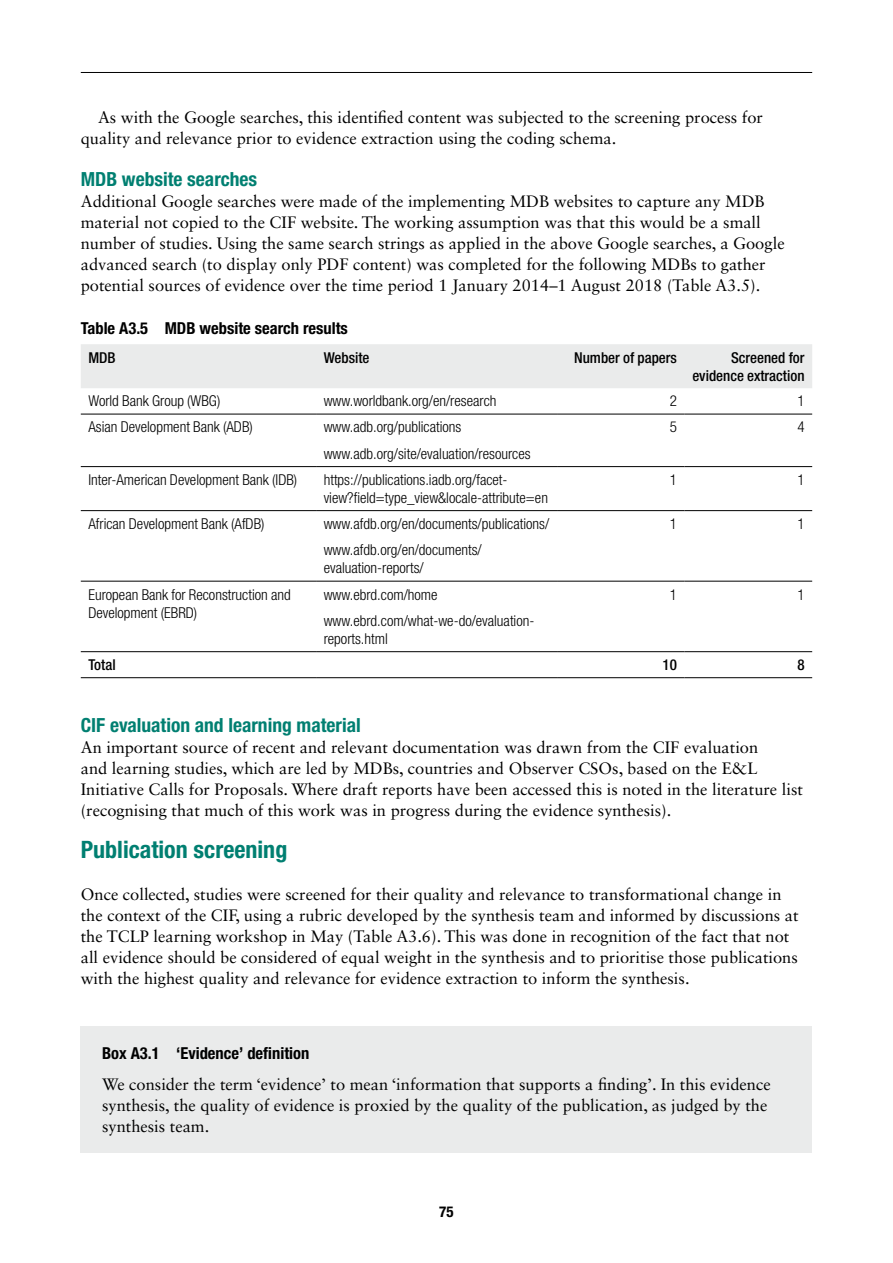
<style>
.page{position:relative;width:893px;height:1263px;background:#fff}
.page>*{position:absolute;margin:0;border:0;box-sizing:border-box;transform-origin:0 0}
.t1{font:700 condensed 24px "Helvetica Neue LT Std";color:#007f71}
.t2{font:700 condensed 19.5px "Helvetica Neue LT Std";color:#007f71}
.t3{font:16.5px/21px "Sabon LT Std";color:#000}
.t4{font:700 condensed 16.5px "Helvetica Neue LT Std";color:#000}
.t5{font:300 condensed 15px/26.5px "Helvetica Neue LT Std";color:#000}
.t6{font:500 condensed 15px/18px "Helvetica Neue LT Std";color:#000;text-align:right}
.t7{font:700 condensed 15px "Helvetica Neue LT Std";color:#000}
</style>
<div class="page">
<hr style="left:81px;top:72px;width:731px;height:1px;background:#000">
<div style="left:81px;top:344px;width:731px;height:44px;background:#eaebeb"></div>
<hr style="left:81px;top:414px;width:235px;height:1px;background:#000">
<hr style="left:316px;top:414px;width:241px;height:1px;background:#000">
<hr style="left:557px;top:414px;width:128px;height:1px;background:#000">
<hr style="left:685px;top:414px;width:127px;height:1px;background:#000">
<hr style="left:81px;top:466px;width:235px;height:1px;background:#000">
<hr style="left:316px;top:466px;width:241px;height:1px;background:#000">
<hr style="left:557px;top:466px;width:128px;height:1px;background:#000">
<hr style="left:685px;top:466px;width:127px;height:1px;background:#000">
<hr style="left:81px;top:510px;width:235px;height:1px;background:#000">
<hr style="left:316px;top:510px;width:241px;height:1px;background:#000">
<hr style="left:557px;top:510px;width:128px;height:1px;background:#000">
<hr style="left:685px;top:510px;width:127px;height:1px;background:#000">
<hr style="left:81px;top:581px;width:235px;height:1px;background:#000">
<hr style="left:316px;top:581px;width:241px;height:1px;background:#000">
<hr style="left:557px;top:581px;width:128px;height:1px;background:#000">
<hr style="left:685px;top:581px;width:127px;height:1px;background:#000">
<hr style="left:81px;top:651px;width:235px;height:1px;background:#000">
<hr style="left:316px;top:651px;width:241px;height:1px;background:#000">
<hr style="left:557px;top:651px;width:128px;height:1px;background:#000">
<hr style="left:685px;top:651px;width:127px;height:1px;background:#000">
<hr style="left:81px;top:677px;width:235px;height:1px;background:#000">
<hr style="left:316px;top:677px;width:241px;height:1px;background:#000">
<hr style="left:557px;top:677px;width:128px;height:1px;background:#000">
<hr style="left:685px;top:677px;width:127px;height:1px;background:#000">
<div style="left:81px;top:1026px;width:731px;height:127px;background:#eaebeb"></div>
<p class="t3" style="left:81px;top:107px;width:684px;text-indent:17px">As with the Google searches, this identified content was subjected to the screening process for quality and relevance prior to evidence extraction using the coding schema.</p>
<p class="t2" style="left:81px;top:167px;width:178px">MDB website searches</p>
<p class="t3" style="left:81px;top:191px;width:705px">Additional Google searches were made of the implementing MDB websites to capture any MDB material not copied to the CIF website. The working assumption was that this would be a small number of studies. Using the same search strings as applied in the above Google searches, a Google advanced search (to display only PDF content) was completed for the following MDBs to gather potential sources of evidence over the time period 1 January 2014–1 August 2018 (Table A3.5).</p>
<p class="t4" style="left:81px;top:318px;width:269px">Table A3.5 MDB website search results</p>
<p class="t6" style="left:88px;top:348px;width:29px">MDB</p>
<p class="t6" style="left:324px;top:348px;width:47px">Website</p>
<p class="t6" style="left:574px;top:348px;width:104px">Number of papers</p>
<p class="t6" style="left:692px;top:348px;width:114px">Screened for evidence extraction</p>
<p class="t5" style="left:88px;top:388px;width:133px">World Bank Group (WBG)</p>
<p class="t5" style="left:324px;top:388px;width:174px">www.worldbank.org/en/research</p>
<p class="t5" style="left:670px;top:388px;width:9px">2</p>
<p class="t5" style="left:797px;top:388px;width:9px">1</p>
<p class="t5" style="left:88px;top:414px;width:166px">Asian Development Bank (ADB)</p>
<p class="t5" style="left:324px;top:414px;width:208px">www.adb.org/publications www.adb.org/site/evaluation/resources</p>
<p class="t5" style="left:670px;top:414px;width:9px">5</p>
<p class="t5" style="left:797px;top:414px;width:9px">4</p>
<p class="t5" style="left:88px;top:466px;width:210px">Inter-American Development Bank (IDB)</p>
<p class="t5" style="left:324px;top:470px;width:226px;line-height:18px">https://publications.iadb.org/facet&shy;view?field=type_view&amp;locale-attribute=en</p>
<p class="t5" style="left:670px;top:466px;width:9px">1</p>
<p class="t5" style="left:797px;top:466px;width:9px">1</p>
<p class="t5" style="left:88px;top:510px;width:178px">African Development Bank (AfDB)</p>
<p class="t5" style="left:324px;top:510px;width:227px">www.afdb.org/en/documents/publications/ www.afdb.org/en/documents/</p>
<p class="t5" style="left:324px;top:555px;width:101px">evaluation-reports/</p>
<p class="t5" style="left:670px;top:510px;width:9px">1</p>
<p class="t5" style="left:797px;top:510px;width:9px">1</p>
<p class="t5" style="left:88px;top:585px;width:204px;line-height:18px">European Bank for Reconstruction and<br>Development (EBRD)</p>
<p class="t5" style="left:324px;top:581px;width:212px">www.ebrd.com/home www.ebrd.com/what-we-do/evaluation-</p>
<p class="t5" style="left:324px;top:625px;width:66px">reports.html</p>
<p class="t5" style="left:670px;top:581px;width:9px">1</p>
<p class="t5" style="left:797px;top:581px;width:9px">1</p>
<p class="t6" style="left:88px;top:655px;width:29px">Total</p>
<p class="t6" style="left:663px;top:655px;width:16px">10</p>
<p class="t6" style="left:797px;top:655px;width:9px">8</p>
<p class="t2" style="left:81px;top:713px;width:281px">CIF evaluation and learning material</p>
<p class="t3" style="left:81px;top:737px;width:724px">An important source of recent and relevant documentation was drawn from the CIF evaluation<br>and learning studies, which are led by MDBs, countries and Observer CSOs, based on the E&amp;L Initiative Calls for Proposals. Where draft reports have been accessed this is noted in the literature list (recognising that much of this work was in progress during the evidence synthesis).</p>
<h1 class="t1" style="left:81px;top:835px;width:208px">Publication screening</h1>
<p class="t3" style="left:81px;top:884px;width:719px">Once collected, studies were screened for their quality and relevance to transformational change in the context of the CIF, using a rubric developed by the synthesis team and informed by discussions at the TCLP learning workshop in May (Table A3.6). This was done in recognition of the fact that not all evidence should be considered of equal weight in the synthesis and to prioritise those publications with the highest quality and relevance for evidence extraction to inform the synthesis.</p>
<p class="t4" style="left:102px;top:1043px;width:209px">Box A3.1 ‘Evidence’ definition</p>
<p class="t3" style="left:102px;top:1073px;width:670px">We consider the term ‘evidence’ to mean ‘information that supports a finding’. In this evidence synthesis, the quality of evidence is proxied by the quality of the publication, as judged by the synthesis team.</p>
<p class="t7" style="left:439px;top:1202px;width:16px">75</p>
</div>
